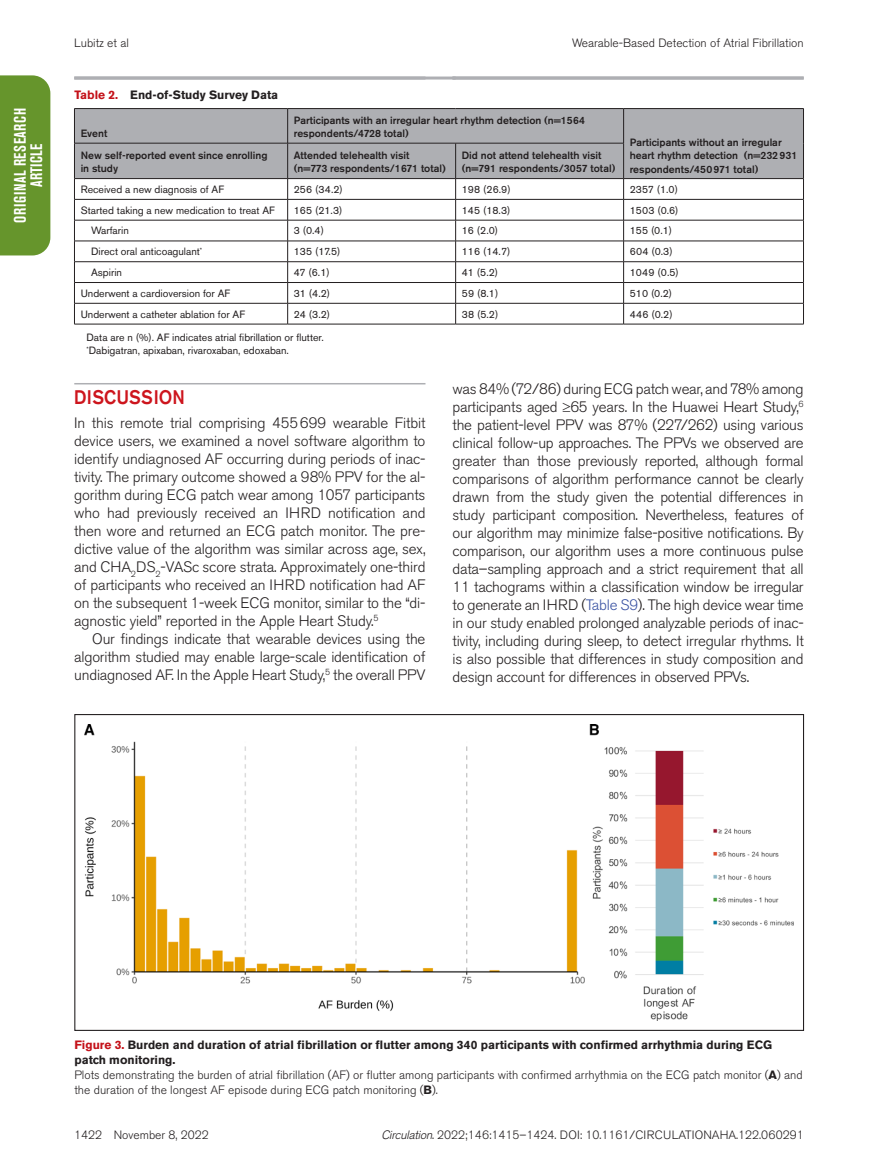
<style>
.page{position:relative;width:878px;height:1175px;background:#fff}
.page>*{position:absolute;margin:0;border:0;box-sizing:border-box;transform-origin:0 0}
.t1{font:500 19.5px "Akzidenz Grotesk BE";color:#cd151d;scale:.9 1}
.t2{font:700 condensed 16.5px/16.5px "Akzidenz Grotesk BE";letter-spacing:.045em;color:#fff;text-align:center;scale:.9 1}
.t3{font:300 15px/18px "Akzidenz Grotesk BE";letter-spacing:-.015em;color:#231f20;text-align:justify}
.t4{font:300 12px/15px "Akzidenz Grotesk BE";color:#231f20}
.t5{font:700 12px "Akzidenz Grotesk BE";color:#231f20}
.t6{font:10.5px/13.5px "Akzidenz Grotesk BE";color:#231f20}
.t7{font:500 10.5px/13.5px "Akzidenz Grotesk BE";color:#231f20}
.s1{color:#c4121a}
.s2{font-weight:700}
.s3{color:#3a53a3}
.s4{font-weight:700;color:#c4121a}
.s5{font-family:"Akzidenz Grotesk";font-style:italic}
</style>
<div class="page">
<div style="left:0;top:75px;width:50px;height:180px;background:#66952c"></div>
<hr style="left:74px;top:76px;width:381px;height:4px;background:#b9babe">
<svg style="left:452px;top:76px;width:351px;height:4px"></svg>
<hr style="left:74px;top:383px;width:351px;height:1px;background:#aeafb3">
<div style="left:75px;top:109px;width:728px;height:69px;background:#aeafb3"></div>
<hr style="left:74px;top:108px;width:214px;height:1px;background:#231f20">
<hr style="left:74px;top:109px;width:1px;height:34px;background:#231f20">
<hr style="left:288px;top:108px;width:167px;height:1px;background:#231f20">
<hr style="left:287px;top:109px;width:1px;height:34px;background:#231f20">
<hr style="left:455px;top:108px;width:168px;height:1px;background:#231f20">
<hr style="left:623px;top:199px;width:180px;height:1px;background:#231f20">
<hr style="left:623px;top:220px;width:180px;height:1px;background:#231f20">
<hr style="left:623px;top:241px;width:180px;height:1px;background:#231f20">
<hr style="left:623px;top:261px;width:180px;height:1px;background:#231f20">
<hr style="left:623px;top:282px;width:180px;height:1px;background:#231f20">
<hr style="left:74px;top:324px;width:214px;height:1px;background:#231f20">
<hr style="left:288px;top:324px;width:167px;height:1px;background:#231f20">
<hr style="left:455px;top:324px;width:168px;height:1px;background:#231f20">
<hr style="left:623px;top:303px;width:180px;height:1px;background:#231f20">
<svg style="left:74px;top:143px;width:550px;height:181px"></svg>
<svg style="left:803px;top:179px;width:1px;height:145px"></svg>
<hr style="left:623px;top:324px;width:180px;height:1px;background:#231f20">
<hr style="left:623px;top:108px;width:180px;height:1px;background:#231f20">
<hr style="left:623px;top:109px;width:1px;height:34px;background:#231f20">
<hr style="left:803px;top:109px;width:1px;height:34px;background:#231f20">
<hr style="left:623px;top:143px;width:1px;height:35px;background:#231f20">
<hr style="left:803px;top:143px;width:1px;height:35px;background:#231f20">
<hr style="left:623px;top:178px;width:180px;height:1px;background:#231f20">
<svg style="left:74px;top:714px;width:730px;height:317px"></svg>
<p class="t2" style="left:12px;top:223px;width:128px;rotate:-90deg">ORIGINAL RESEARCH<br>ARTICLE</p>
<p class="t4" style="left:74px;top:36px;width:56px">Lubitz et al</p>
<p class="t4" style="left:572px;top:36px;width:233px">Wearable-Based Detection of Atrial Fibrillation</p>
<p class="t5" style="left:74px;top:88px;width:205px"><span class="s1">Table 2.</span> End-of-Study Survey Data</p>
<p class="t7" style="left:81px;top:127px;width:28px">Event</p>
<p class="t7" style="left:294px;top:113px;width:293px">Participants with an irregular heart rhythm detection (n=1564 respondents/4728 total)</p>
<p class="t7" style="left:629px;top:135px;width:169px">Participants without an irregular heart rhythm detection (n=232931 respondents/450971 total)</p>
<p class="t7" style="left:81px;top:148px;width:188px">New self-reported event since enrolling in study</p>
<p class="t7" style="left:294px;top:148px;width:154px">Attended telehealth visit<br>(n=773 respondents/1671 total<span class="s2">)</span></p>
<p class="t7" style="left:462px;top:148px;width:155px">Did not attend telehealth visit (n=791 respondents/3057 total)</p>
<p class="t6" style="left:81px;top:182px;width:145px">Received a new diagnosis of AF</p>
<p class="t6" style="left:294px;top:182px;width:50px">256 (34.2)</p>
<p class="t6" style="left:462px;top:182px;width:50px">198 (26.9)</p>
<p class="t6" style="left:629px;top:182px;width:50px">2357 (1.0)</p>
<p class="t6" style="left:81px;top:203px;width:196px">Started taking a new medication to treat AF</p>
<p class="t6" style="left:294px;top:203px;width:50px">165 (21.3)</p>
<p class="t6" style="left:462px;top:203px;width:50px">145 (18.3)</p>
<p class="t6" style="left:629px;top:203px;width:50px">1503 (0.6)</p>
<p class="t6" style="left:91px;top:224px;width:39px">Warfarin</p>
<p class="t6" style="left:294px;top:224px;width:32px">3 (0.4)</p>
<p class="t6" style="left:462px;top:224px;width:38px">16 (2.0)</p>
<p class="t6" style="left:629px;top:224px;width:44px">155 (0.1)</p>
<p class="t6" style="left:91px;top:245px;width:113px">Direct oral anticoagulant<sup>*</sup></p>
<p class="t6" style="left:294px;top:245px;width:48px">135 (17.5)</p>
<p class="t6" style="left:462px;top:245px;width:50px">116 (14.7)</p>
<p class="t6" style="left:629px;top:245px;width:44px">604 (0.3)</p>
<p class="t6" style="left:91px;top:265px;width:32px">Aspirin</p>
<p class="t6" style="left:294px;top:265px;width:37px">47 (6.1)</p>
<p class="t6" style="left:462px;top:265px;width:38px">41 (5.2)</p>
<p class="t6" style="left:629px;top:265px;width:50px">1049 (0.5)</p>
<p class="t6" style="left:81px;top:286px;width:151px">Underwent a cardioversion for AF</p>
<p class="t6" style="left:294px;top:286px;width:38px">31 (4.2)</p>
<p class="t6" style="left:462px;top:286px;width:38px">59 (8.1)</p>
<p class="t6" style="left:629px;top:286px;width:44px">510 (0.2)</p>
<p class="t6" style="left:81px;top:307px;width:166px">Underwent a catheter ablation for AF</p>
<p class="t6" style="left:294px;top:307px;width:38px">24 (3.2)</p>
<p class="t6" style="left:462px;top:307px;width:38px">38 (5.2)</p>
<p class="t6" style="left:629px;top:307px;width:44px">446 (0.2)</p>
<p class="t6" style="left:86px;top:330px;width:239px">Data are n (%). AF indicates atrial fibrillation or flutter. <sup>*</sup>Dabigatran, apixaban, rivaroxaban, edoxaban.</p>
<h1 class="t1" style="left:74px;top:385px;width:124px">DISCUSSION</h1>
<p class="t3" style="left:74px;top:414px;width:353px">In this remote trial comprising 455699 wearable Fitbit device users, we examined a novel software algorithm to identify undiagnosed AF occurring during periods of inac&shy;tivity. The primary outcome showed a 98% PPV for the al&shy;gorithm during ECG patch wear among 1057 participants who had previously received an IHRD notification and then wore and returned an ECG patch monitor. The pre&shy;dictive value of the algorithm was similar across age, sex, and CHA<sub>2</sub>DS<sub>2</sub>-VASc score strata. Approximately one-third of participants who received an IHRD notification had AF on the subsequent 1-week ECG monitor, similar to the “di&shy;agnostic yield” reported in the Apple Heart Study.<sup>5</sup></p>
<p class="t3" style="left:74px;top:630px;width:353px;text-indent:18px">Our findings indicate that wearable devices using the algorithm studied may enable large-scale identification of undiagnosed AF. In the Apple Heart Study,<sup>5</sup> the overall PPV</p>
<p class="t3" style="left:452px;top:380px;width:353px">was 84% (72/86) during ECG patch wear, and 78% among participants aged ≥65 years. In the Huawei Heart Study,<sup>6 </sup>the patient-level PPV was 87% (227/262) using various clinical follow-up approaches. The PPVs we observed are greater than those previously reported, although formal comparisons of algorithm performance cannot be clearly drawn from the study given the potential differences in study participant composition. Nevertheless, features of our algorithm may minimize false-positive notifications. By comparison, our algorithm uses a more continuous pulse data–sampling approach and a strict requirement that all 11 tachograms within a classification window be irregular to generate an IHRD (<span class="s3">Table S9</span>). The high device wear time in our study enabled prolonged analyzable periods of inac&shy;tivity, including during sleep, to detect irregular rhythms. It is also possible that differences in study composition and design account for differences in observed PPVs.</p>
<p class="t4" style="left:74px;top:1037px;width:729px"><span class="s4">Figure 3.</span> <span class="s2">Burden and duration of atrial fibrillation or flutter among 340 participants with confirmed arrhythmia during ECG patch monitoring.<br></span>Plots demonstrating the burden of atrial fibrillation (AF) or flutter among participants with confirmed arrhythmia on the ECG patch monitor (<span class="s2">A</span>) and the duration of the longest AF episode during ECG patch monitoring (<span class="s2">B</span>).</p>
<p class="t4" style="left:74px;top:1127px;width:136px">1422 November 8, 2022</p>
<p class="t4" style="left:381px;top:1127px;width:424px"><span class="s5">Circulation</span>. 2022;146:1415–1424. DOI: 10.1161/CIRCULATIONAHA.122.060291</p>
</div>
